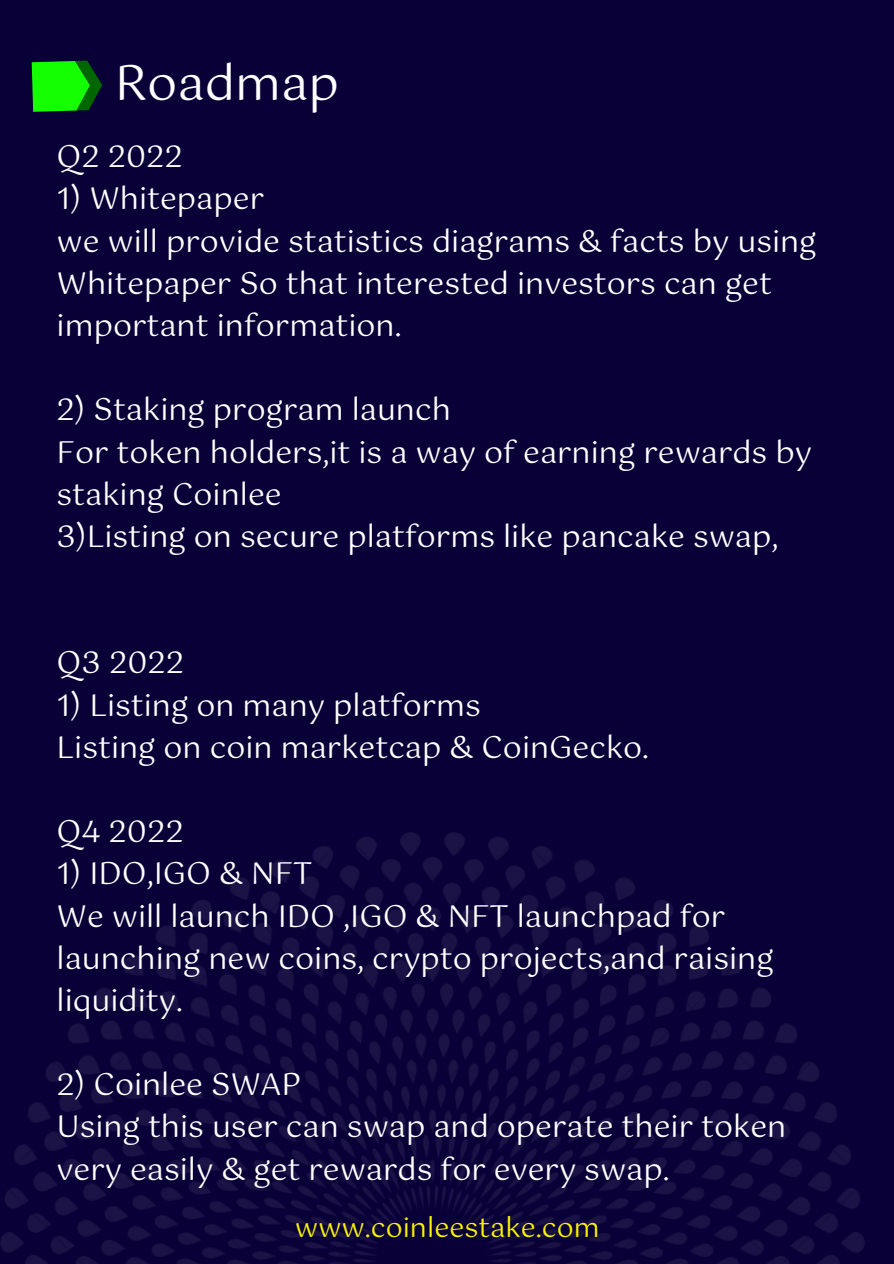
<style>
.page{position:relative;width:894px;height:1264px;background:#fff}
.page>*{position:absolute;margin:0;border:0;box-sizing:border-box;transform-origin:0 0}
.t1{font:48px "Gotu";color:#fff}
.t2{font:30.3px/42.2px "Gotu";color:#fff}
.t3{font:27px "Gotu";color:#f8f400}
</style>
<div class="page">
<div style="left:0;top:0;width:893px;height:1263px;background:#090037"></div>
<img style="left:0;top:832px;width:864px;height:431px">
<svg style="left:32px;top:60px;width:70px;height:52px;background:#0fbf08"></svg>
<h1 class="t1" style="left:115px;top:55px;width:226px">Roadmap</h1>
<p class="t2" style="left:57px;top:136px;width:128px">Q2 2022</p>
<p class="t2" style="left:57px;top:178px;width:761px">1) Whitepaper<br>we will provide statistics diagrams &amp; facts by using Whitepaper So that interested investors can get important information.</p>
<p class="t2" style="left:57px;top:389px;width:756px">2) Staking program launch<br>For token holders,it is a way of earning rewards by staking Coinlee<br>3)Listing on secure platforms like pancake swap,</p>
<p class="t2" style="left:57px;top:642px;width:129px">Q3 2022</p>
<p class="t2" style="left:57px;top:684px;width:594px">1) Listing on many platforms<br>Listing on coin marketcap &amp; CoinGecko.</p>
<p class="t2" style="left:57px;top:810px;width:129px">Q4 2022</p>
<p class="t2" style="left:57px;top:852px;width:718px">1) IDO,IGO &amp; NFT<br>We will launch IDO ,IGO &amp; NFT launchpad for launching new coins, crypto projects,and raising liquidity.</p>
<p class="t2" style="left:57px;top:1063px;width:731px">2) Coinlee SWAP<br>Using this user can swap and operate their token very easily &amp; get rewards for every swap.</p>
<p class="t3" style="left:295px;top:1211px;width:306px">www.coinleestake.com</p>
</div>
